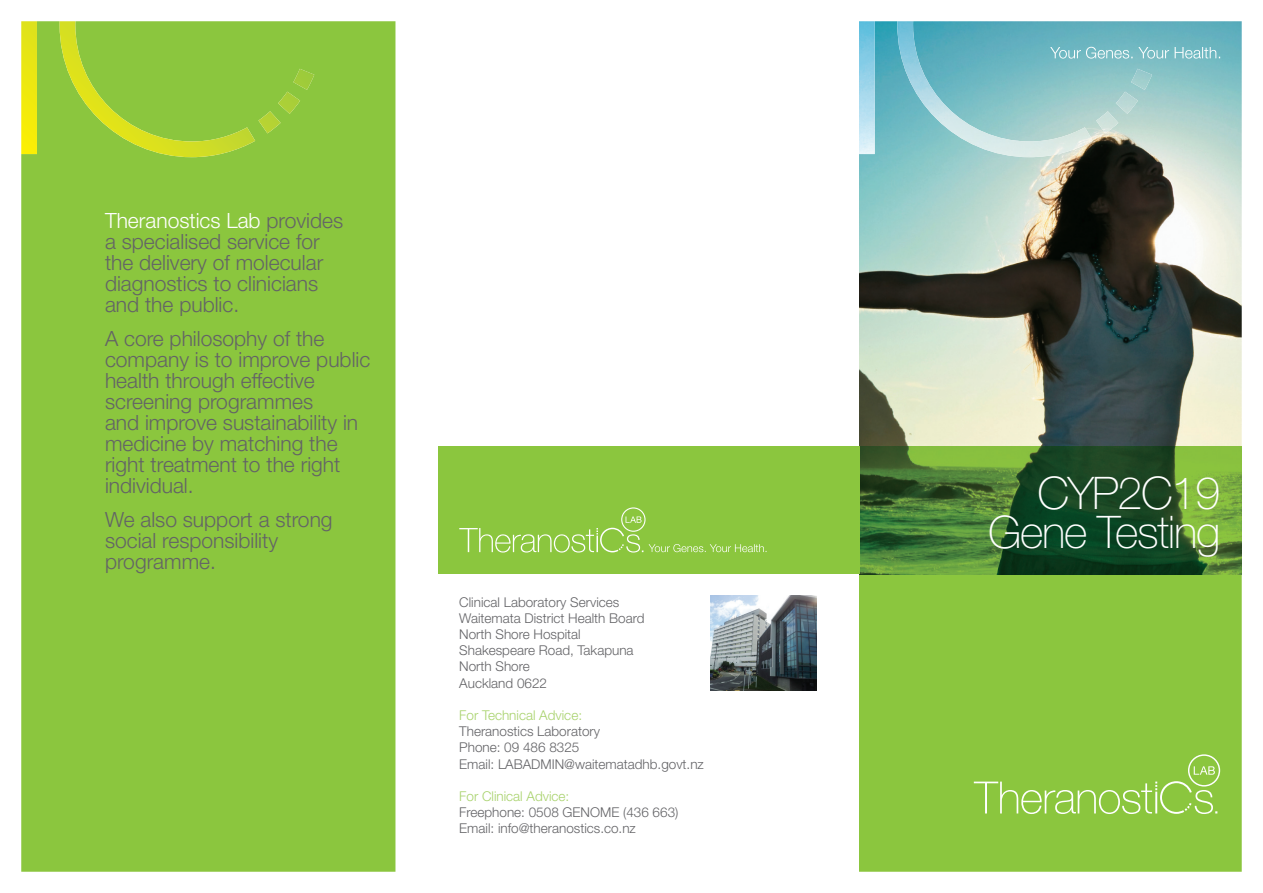
<style>
.page{position:relative;width:1263px;height:893px;background:#fff}
.page>*{position:absolute;margin:0;border:0;box-sizing:border-box;transform-origin:0 0}
.t1{font:100 45px/39px "Helvetica Neue";letter-spacing:-.03em;color:#fff;text-align:right}
.t2{font:300 21px/21px "Helvetica Neue";color:#636366}
.t3{font:300 13.5px/16.2px "Helvetica Neue";color:#636366}
.t4{font:300 13.5px "Helvetica Neue";color:#a8d26c}
.s1{color:#fff}
</style>
<div class="page">
<div style="left:21px;top:21px;width:374px;height:851px;background:#8bc63e"></div>
<img style="left:859px;top:21px;width:383px;height:425px">
<svg style="left:859px;top:446px;width:383px;height:426px;background:#71a939"></svg>
<div style="left:1188px;top:754px;width:32px;height:32px;border:1px solid #fff;border-radius:50%"></div>
<svg style="left:1194px;top:766px;width:21px;height:9px"></svg>
<svg style="left:974px;top:781px;width:243px;height:33px;background:#9dcf5c"></svg>
<img style="left:859px;top:21px;width:293px;height:136px">
<svg style="left:21px;top:21px;width:293px;height:136px;background:#99ca39"></svg>
<svg style="left:1050px;top:47px;width:170px;height:12px;background:#8ec7ce"></svg>
<div style="left:438px;top:446px;width:421px;height:128px;background:#8bc63e"></div>
<div style="left:621px;top:507px;width:24px;height:25px;border:1px solid #fff;border-radius:50%"></div>
<svg style="left:459px;top:516px;width:307px;height:37px"></svg>
<img style="left:710px;top:596px;width:106px;height:95px">
<p class="t2" style="left:105px;top:210px;width:240px"><span class="s1">Theranostics Lab</span> provides a specialised service for the delivery of molecular diagnostics to clinicians and the public.</p>
<p class="t2" style="left:105px;top:327px;width:267px">A core philosophy of the company is to improve public health through effective screening programmes<br>and improve sustainability in medicine by matching the right treatment to the right individual.</p>
<p class="t2" style="left:105px;top:508px;width:229px">We also support a strong social responsibility programme.</p>
<p class="t3" style="left:459px;top:593px;width:187px">Clinical Laboratory Services<br>Waitemata District Health Board<br>North Shore Hospital<br>Shakespeare Road, Takapuna<br>North Shore<br>Auckland 0622</p>
<p class="t4" style="left:459px;top:707px;width:124px">For Technical Advice:</p>
<p class="t3" style="left:459px;top:723px;width:246px">Theranostics Laboratory<br>Phone: 09 486 8325<br>Email: LABADMIN@waitematadhb.govt.nz</p>
<p class="t4" style="left:459px;top:788px;width:112px">For Clinical Advice:</p>
<p class="t3" style="left:459px;top:804px;width:221px">Freephone: 0508 GENOME (436 663)<br>Email: info@theranostics.co.nz</p>
<h1 class="t1" style="left:988px;top:473px;width:234px">CYP2C19<br>Gene Testing</h1>
</div>
